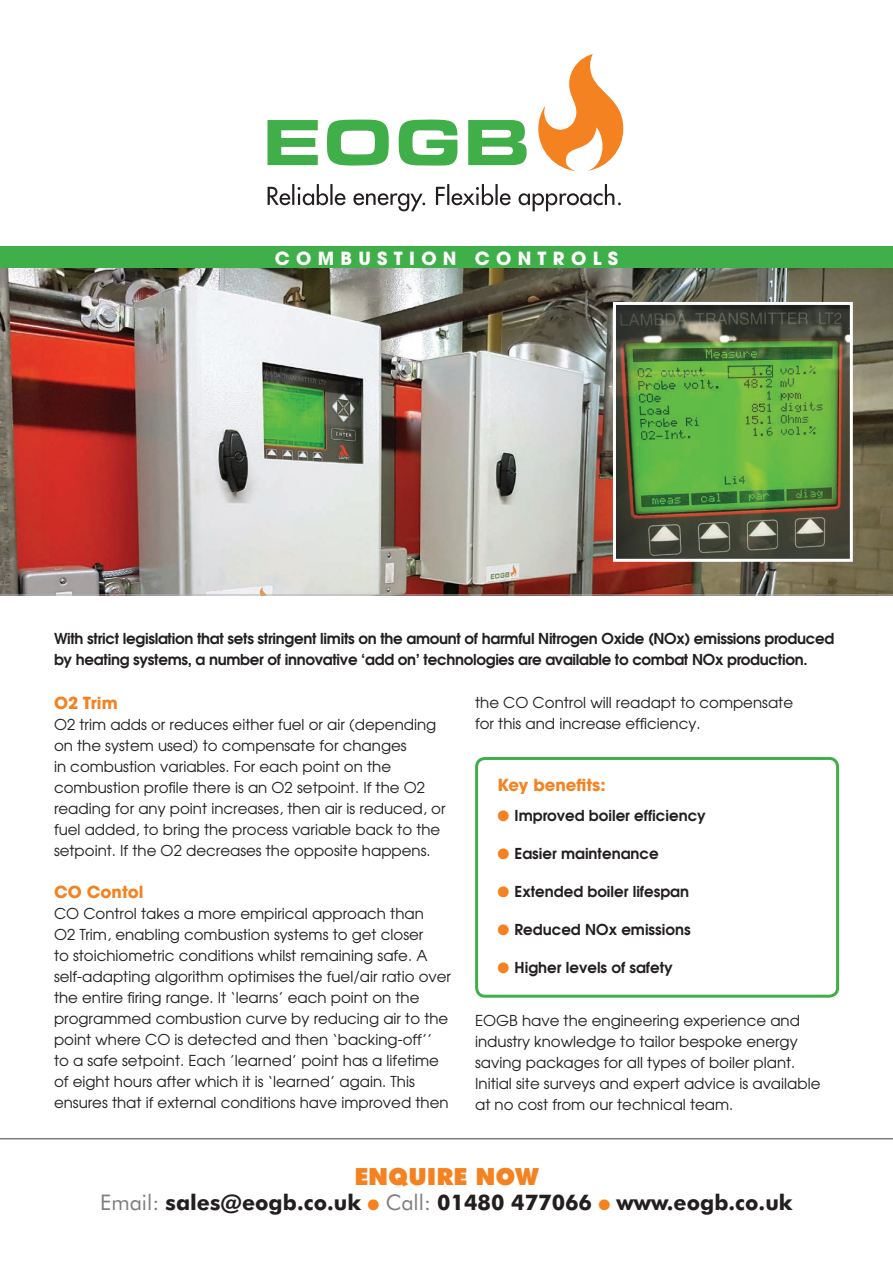
<style>
.page{position:relative;width:893px;height:1263px;background:#fff}
.page>*{position:absolute;margin:0;border:0;box-sizing:border-box;transform-origin:0 0}
.t1{font:900 23.7px "Futura BT";color:#f58220}
.t2{font:700 21.6px "Futura BT";color:#231f20}
.t3{font:700 18px "Avant Garde";letter-spacing:.35em;color:#fff}
.t4{font:700 16.5px "Avant Garde";color:#f58220}
.t5{font:15px/21px "Avant Garde";color:#231f20}
.t6{font:600 15px/21px "Avant Garde";letter-spacing:-.02em;color:#231f20}
.t7{font:600 15px "Avant Garde";color:#231f20}
.s1{color:#f58220}
.s2{font-weight:400;color:#807d7e}
</style>
<div class="page">
<img style="left:0;top:268px;width:893px;height:327px">
<div style="left:0;top:247px;width:893px;height:21px;background:#3faf49"></div>
<svg style="left:268px;top:120px;width:259px;height:46px"></svg>
<svg style="left:538px;top:54px;width:85px;height:117px"></svg>
<svg style="left:268px;top:184px;width:353px;height:27px"></svg>
<img style="left:617px;top:306px;width:232px;height:252px">
<div style="left:613px;top:302px;width:240px;height:260px;border:3px solid #fff"></div>
<div style="left:475px;top:757px;width:364px;height:241px;border:3px solid #40ae49;border-radius:9px"></div>
<hr style="left:0;top:1138px;width:893px;height:1px;background:#807d7e">
<p class="t3" style="left:275px;top:246px;width:345px">COMBUSTION CONTROLS</p>
<p class="t6" style="left:54px;top:628px;width:782px">With strict legislation that sets stringent limits on the amount of harmful Nitrogen Oxide (NOx) emissions produced by heating systems, a number of innovative ‘add on’ technologies are available to combat NOx production.</p>
<p class="t4" style="left:54px;top:692px;width:65px">O2 Trim</p>
<p class="t5" style="left:54px;top:714px;width:393px">O2 trim adds or reduces either fuel or air (depending on the system used) to compensate for changes<br>in combustion variables. For each point on the combustion profile there is an O2 setpoint. If the O2 reading for any point increases, then air is reduced, or fuel added, to bring the process variable back to the setpoint. If the O2 decreases the opposite happens.</p>
<p class="t4" style="left:54px;top:881px;width:91px">CO Contol</p>
<p class="t5" style="left:54px;top:903px;width:399px">CO Control takes a more empirical approach than<br>O2 Trim, enabling combustion systems to get closer<br>to stoichiometric conditions whilst remaining safe. A self-adapting algorithm optimises the fuel/air ratio over the entire firing range. It ‘learns’ each point on the programmed combustion curve by reducing air to the point where CO is detected and then ‘backing-off’’ to a safe setpoint. Each ’learned’ point has a lifetime of eight hours after which it is ‘learned’ again. This ensures that if external conditions have improved then</p>
<p class="t5" style="left:475px;top:692px;width:319px">the CO Control will readapt to compensate for this and increase efficiency.</p>
<p class="t4" style="left:497px;top:774px;width:110px">Key benefits:</p>
<p class="t7" style="left:497px;top:805px;width:210px"><span class="s1">●</span> Improved boiler efficiency</p>
<p class="t7" style="left:497px;top:843px;width:163px"><span class="s1">●</span> Easier maintenance</p>
<p class="t7" style="left:497px;top:881px;width:193px"><span class="s1">●</span> Extended boiler lifespan</p>
<p class="t7" style="left:497px;top:919px;width:195px"><span class="s1">●</span> Reduced NOx emissions</p>
<p class="t7" style="left:497px;top:957px;width:177px"><span class="s1">●</span> Higher levels of safety</p>
<p class="t5" style="left:475px;top:1009px;width:347px">EOGB have the engineering experience and industry knowledge to tailor bespoke energy saving packages for all types of boiler plant.<br>Initial site surveys and expert advice is available at no cost from our technical team.</p>
<h1 class="t1" style="left:354px;top:1162px;width:186px">ENQUIRE NOW</h1>
<h2 class="t2" style="left:100px;top:1189px;width:694px"><span class="s2">Email:</span> sales@eogb.co.uk <span class="s1">●</span> <span class="s2">Call:</span> 01480 477066 <span class="s1">●</span> www.eogb.co.uk</h2>
</div>
